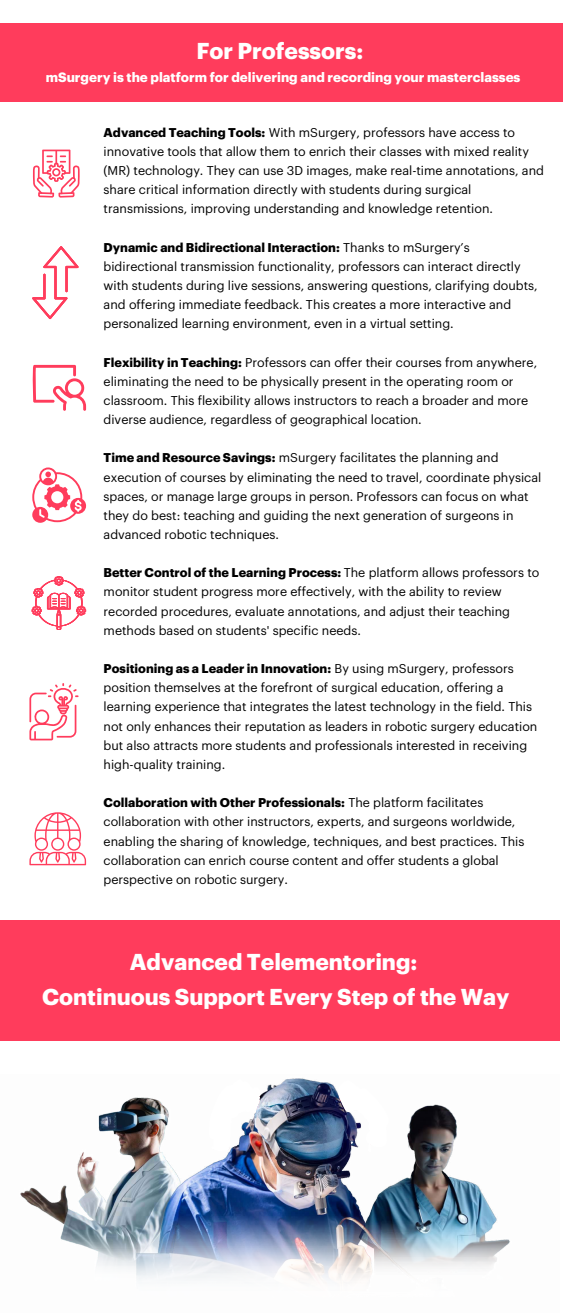
<style>
.page{position:relative;width:563px;height:1313px;background:#fff}
.page>*{position:absolute;margin:0;border:0;box-sizing:border-box;transform-origin:0 0}
.t1{font:700 22.5px/34.7px "Graphik";color:#fff;text-align:center}
.t2{font:700 13.25px "Graphik";color:#fff}
.t3{font:12.5px/19.1px "Graphik";color:#000}
.s1{font-weight:700}
</style>
<div class="page">
<div style="left:0;top:23px;width:562px;height:78px;background:#ff3c5c"></div>
<div style="left:0;top:920px;width:559px;height:121px;background:#ff3c5c"></div>
<svg style="left:33px;top:150px;width:47px;height:48px"></svg>
<svg style="left:32px;top:365px;width:54px;height:46px"></svg>
<svg style="left:32px;top:246px;width:46px;height:73px"></svg>
<svg style="left:32px;top:467px;width:54px;height:56px"></svg>
<svg style="left:32px;top:576px;width:54px;height:54px"></svg>
<svg style="left:29px;top:683px;width:49px;height:57px"></svg>
<svg style="left:29px;top:812px;width:57px;height:53px"></svg>
<img style="left:20px;top:1078px;width:490px;height:202px">
<svg style="left:338px;top:1080px;width:51px;height:72px"></svg>
<img style="left:208px;top:1079px;width:53px;height:72px">
<h1 class="t1" style="left:196px;top:31px;width:168px">For Professors:</h1>
<p class="t2" style="left:46px;top:67px;width:476px">mSurgery is the platform for delivering and recording your masterclasses</p>
<p class="t3" style="left:104px;top:121px;width:442px"><span class="s1">Advanced Teaching Tools:</span> With mSurgery, professors have access to innovative tools that allow them to enrich their classes with mixed reality (MR) technology. They can use 3D images, make real-time annotations, and share critical information directly with students during surgical transmissions, improving understanding and knowledge retention.</p>
<p class="t3" style="left:104px;top:236px;width:435px"><span class="s1">Dynamic and Bidirectional Interaction:</span> Thanks to mSurgery’s bidirectional transmission functionality, professors can interact directly with students during live sessions, answering questions, clarifying doubts, and offering immediate feedback. This creates a more interactive and personalized learning environment, even in a virtual setting.</p>
<p class="t3" style="left:104px;top:351px;width:435px"><span class="s1">Flexibility in Teaching:</span> Professors can offer their courses from anywhere, eliminating the need to be physically present in the operating room or classroom. This flexibility allows instructors to reach a broader and more diverse audience, regardless of geographical location.</p>
<p class="t3" style="left:104px;top:447px;width:439px"><span class="s1">Time and Resource Savings:</span> mSurgery facilitates the planning and execution of courses by eliminating the need to travel, coordinate physical spaces, or manage large groups in person. Professors can focus on what they do best: teaching and guiding the next generation of surgeons in advanced robotic techniques.</p>
<p class="t3" style="left:104px;top:562px;width:437px"><span class="s1">Better Control of the Learning Process:</span> The platform allows professors to monitor student progress more effectively, with the ability to review recorded procedures, evaluate annotations, and adjust their teaching methods based on students' specific needs.</p>
<p class="t3" style="left:104px;top:658px;width:435px"><span class="s1">Positioning as a Leader in Innovation:</span> By using mSurgery, professors position themselves at the forefront of surgical education, offering a learning experience that integrates the latest technology in the field. This not only enhances their reputation as leaders in robotic surgery education but also attracts more students and professionals interested in receiving high-quality training.</p>
<p class="t3" style="left:104px;top:792px;width:422px"><span class="s1">Collaboration with Other Professionals:</span> The platform facilitates collaboration with other instructors, experts, and surgeons worldwide, enabling the sharing of knowledge, techniques, and best practices. This collaboration can enrich course content and offer students a global perspective on robotic surgery.</p>
<h1 class="t1" style="left:42px;top:942px;width:468px">Advanced Telementoring:<br>Continuous Support Every Step of the Way</h1>
</div>
